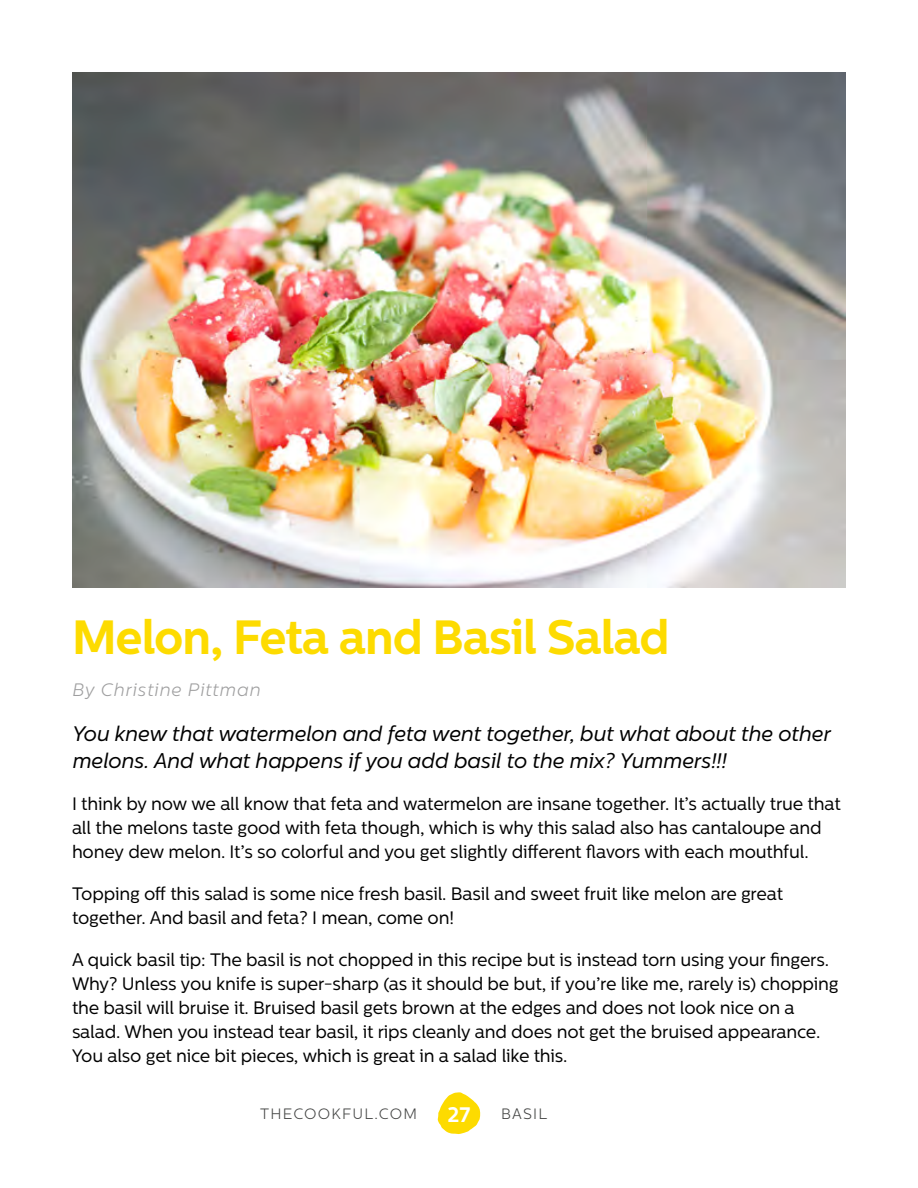
<style>
.page{position:relative;width:918px;height:1188px;background:#fff}
.page>*{position:absolute;margin:0;border:0;box-sizing:border-box;transform-origin:0 0}
.t1{font:700 48px "Centrale Sans";letter-spacing:-.025em;color:#fddb00}
.t2{font:italic 21px/27px "Centrale Sans";letter-spacing:-.01em;color:#000}
.t3{font:700 21px "Centrale Sans";color:#fff}
.t4{font:18px/24px "Centrale Sans";letter-spacing:-.01em;color:#000}
.t5{font:italic 300 18px "Centrale Sans";letter-spacing:.04em;color:#9e9e9f}
.t6{font:300 15px "Centrale Sans";letter-spacing:.08em;color:#424342}
</style>
<div class="page">
<svg style="left:438px;top:1092px;width:42px;height:42px"></svg>
<img style="left:72px;top:72px;width:774px;height:516px">
<h1 class="t1" style="left:72px;top:609px;width:599px">Melon, Feta and Basil Salad</h1>
<p class="t5" style="left:72px;top:680px;width:190px">By Christine Pittman</p>
<p class="t2" style="left:72px;top:720px;width:760px">You knew that watermelon and feta went together, but what about the other melons. And what happens if you add basil to the mix? Yummers!!!</p>
<p class="t4" style="left:72px;top:792px;width:770px">I think by now we all know that feta and watermelon are insane together. It’s actually true that all the melons taste good with feta though, which is why this salad also has cantaloupe and honey dew melon. It’s so colorful and you get slightly different flavors with each mouthful.</p>
<p class="t4" style="left:72px;top:882px;width:713px">Topping off this salad is some nice fresh basil. Basil and sweet fruit like melon are great together. And basil and feta? I mean, come on!</p>
<p class="t4" style="left:72px;top:948px;width:768px">A quick basil tip: The basil is not chopped in this recipe but is instead torn using your fingers.<br>Why? Unless you knife is super-sharp (as it should be but, if you’re like me, rarely is) chopping the basil will bruise it. Bruised basil gets brown at the edges and does not look nice on a salad. When you instead tear basil, it rips cleanly and does not get the bruised appearance.<br>You also get nice bit pieces, which is great in a salad like this.</p>
<p class="t6" style="left:260px;top:1105px;width:158px">THECOOKFUL.COM</p>
<p class="t3" style="left:448px;top:1102px;width:24px">27</p>
<p class="t6" style="left:501px;top:1105px;width:48px">BASIL</p>
</div>
